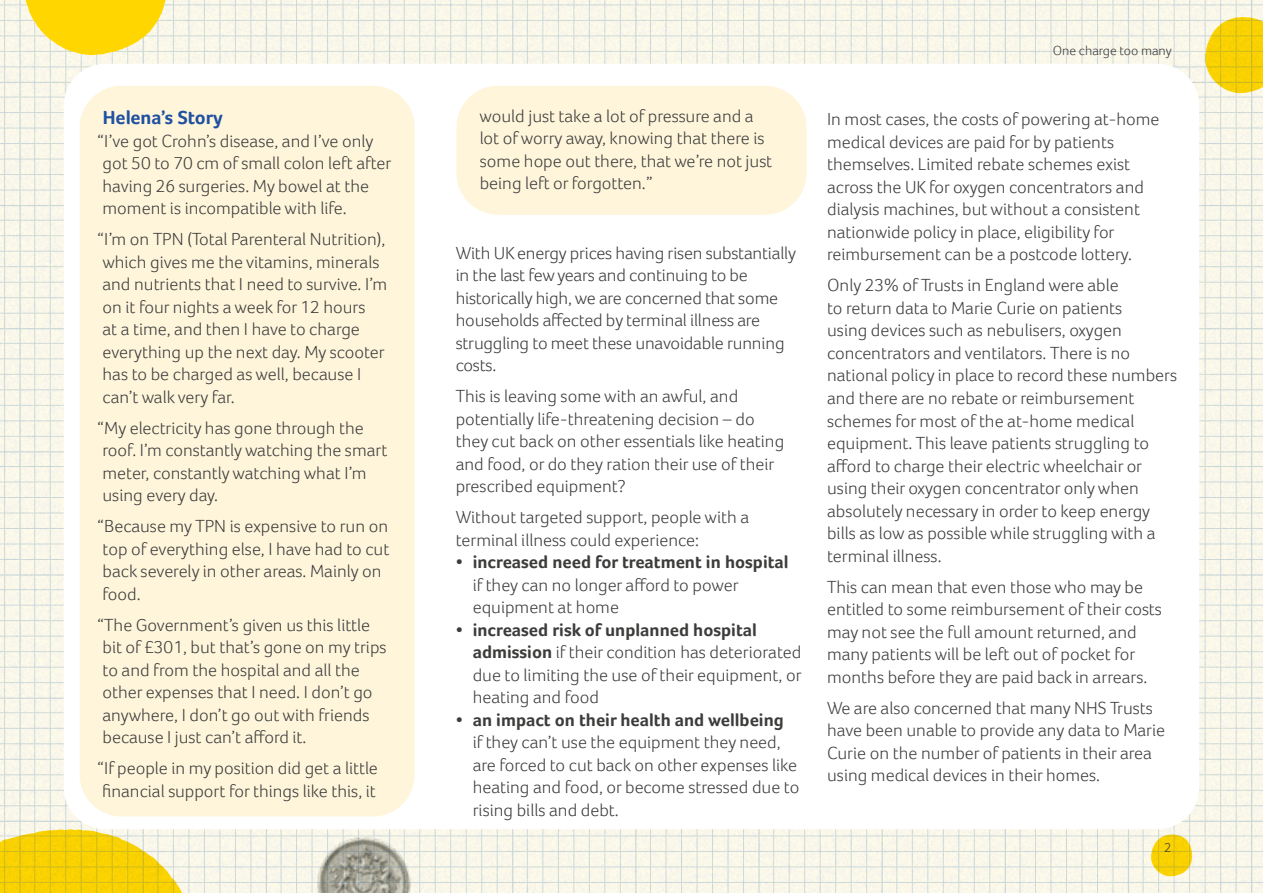
<style>
.page{position:relative;width:1263px;height:893px;background:#fff}
.page>*{position:absolute;margin:0;border:0;box-sizing:border-box;transform-origin:0 0}
.Pull_out_quote{font:700 19.5px "Foco";color:#1f51a0}
.Body_12pt{font:300 18px/22.5px "Foco";color:#3c3c3b}
.t1{font:300 13.5px "Foco";color:#3a3939}
.t2{font:300 13.5px "Foco";color:#3c3c3b}
.s1{font-weight:700}
</style>
<div class="page">
<img style="left:0;top:0;width:1263px;height:893px">
<div style="left:87px;top:87px;width:1089px;height:719px;background:#fff;border-radius:19px"></div>
<div style="left:64px;top:64px;width:1135px;height:765px;border:46px solid #fff;border-radius:19px"></div>
<svg style="left:25px;top:0;width:142px;height:55px;background:#fcdd3d"></svg>
<div style="left:103px;top:109px;width:288px;height:684px;background:#fff5db;border-radius:19px"></div>
<div style="left:80px;top:86px;width:335px;height:730px;border:46px solid #fff5db;border-radius:19px"></div>
<div style="left:480px;top:109px;width:303px;height:83px;background:#fff5db;border-radius:19px"></div>
<div style="left:456px;top:86px;width:350px;height:129px;border:46px solid #fff5db;border-radius:19px"></div>
<p class="Pull_out_quote" style="left:103px;top:106px;width:121px">Helena’s Story</p>
<p class="Body_12pt" style="left:97px;top:129px;width:296px">“I’ve got Crohn’s disease, and I’ve only got 50 to 70 cm of small colon left after having 26 surgeries. My bowel at the moment is incompatible with life.</p>
<p class="Body_12pt" style="left:97px;top:228px;width:291px">“I’m on TPN (Total Parenteral Nutrition), which gives me the vitamins, minerals and nutrients that I need to survive. I’m on it four nights a week for 12 hours<br>at a time, and then I have to charge everything up the next day. My scooter has to be charged as well, because I can’t walk very far.</p>
<p class="Body_12pt" style="left:97px;top:416px;width:292px">“My electricity has gone through the roof. I’m constantly watching the smart meter, constantly watching what I’m using every day.</p>
<p class="Body_12pt" style="left:97px;top:515px;width:294px">“Because my TPN is expensive to run on top of everything else, I have had to cut back severely in other areas. Mainly on food.</p>
<p class="Body_12pt" style="left:97px;top:613px;width:291px">“The Government’s given us this little bit of £301, but that’s gone on my trips to and from the hospital and all the other expenses that I need. I don’t go anywhere, I don’t go out with friends because I just can’t afford it.</p>
<p class="Body_12pt" style="left:97px;top:757px;width:282px">“If people in my position did get a little financial support for things like this, it</p>
<p class="Body_12pt" style="left:480px;top:104px;width:294px">would just take a lot of pressure and a lot of worry away, knowing that there is some hope out there, that we’re not just being left or forgotten.”</p>
<p class="Body_12pt" style="left:456px;top:241px;width:342px">With UK energy prices having risen substantially in the last few years and continuing to be historically high, we are concerned that some households affected by terminal illness are struggling to meet these unavoidable running costs.</p>
<p class="Body_12pt" style="left:456px;top:385px;width:330px">This is leaving some with an awful, and potentially life-threatening decision – do they cut back on other essentials like heating and food, or do they ration their use of their prescribed equipment?</p>
<p class="Body_12pt" style="left:456px;top:506px;width:295px">Without targeted support, people with a terminal illness could experience:</p>
<p class="Body_12pt" style="left:473px;top:551px;width:317px;text-indent:-17px"><span class="s1">• increased need for treatment in hospital </span>if they can no longer afford to power equipment at home</p>
<p class="Body_12pt" style="left:473px;top:618px;width:330px;text-indent:-17px"><span class="s1">• increased risk of unplanned hospital admission</span> if their condition has deteriorated due to limiting the use of their equipment, or heating and food</p>
<p class="Body_12pt" style="left:473px;top:708px;width:328px;text-indent:-17px"><span class="s1">• an impact on their health and wellbeing<br></span>if they can’t use the equipment they need, are forced to cut back on other expenses like heating and food, or become stressed due to rising bills and debt.</p>
<p class="t1" style="left:1053px;top:43px;width:121px">One charge too many</p>
<p class="Body_12pt" style="left:827px;top:108px;width:334px">In most cases, the costs of powering at-home medical devices are paid for by patients themselves. Limited rebate schemes exist across the UK for oxygen concentrators and dialysis machines, but without a consistent nationwide policy in place, eligibility for reimbursement can be a postcode lottery.</p>
<p class="Body_12pt" style="left:827px;top:274px;width:352px">Only 23% of Trusts in England were able<br>to return data to Marie Curie on patients<br>using devices such as nebulisers, oxygen concentrators and ventilators. There is no national policy in place to record these numbers and there are no rebate or reimbursement schemes for most of the at-home medical equipment. This leave patients struggling to afford to charge their electric wheelchair or using their oxygen concentrator only when absolutely necessary in order to keep energy bills as low as possible while struggling with a terminal illness.</p>
<p class="Body_12pt" style="left:827px;top:575px;width:336px">This can mean that even those who may be entitled to some reimbursement of their costs may not see the full amount returned, and many patients will be left out of pocket for months before they are paid back in arrears.</p>
<p class="Body_12pt" style="left:827px;top:696px;width:340px">We are also concerned that many NHS Trusts have been unable to provide any data to Marie Curie on the number of patients in their area using medical devices in their homes.</p>
<p class="t2" style="left:1164px;top:839px;width:9px">2</p>
</div>
